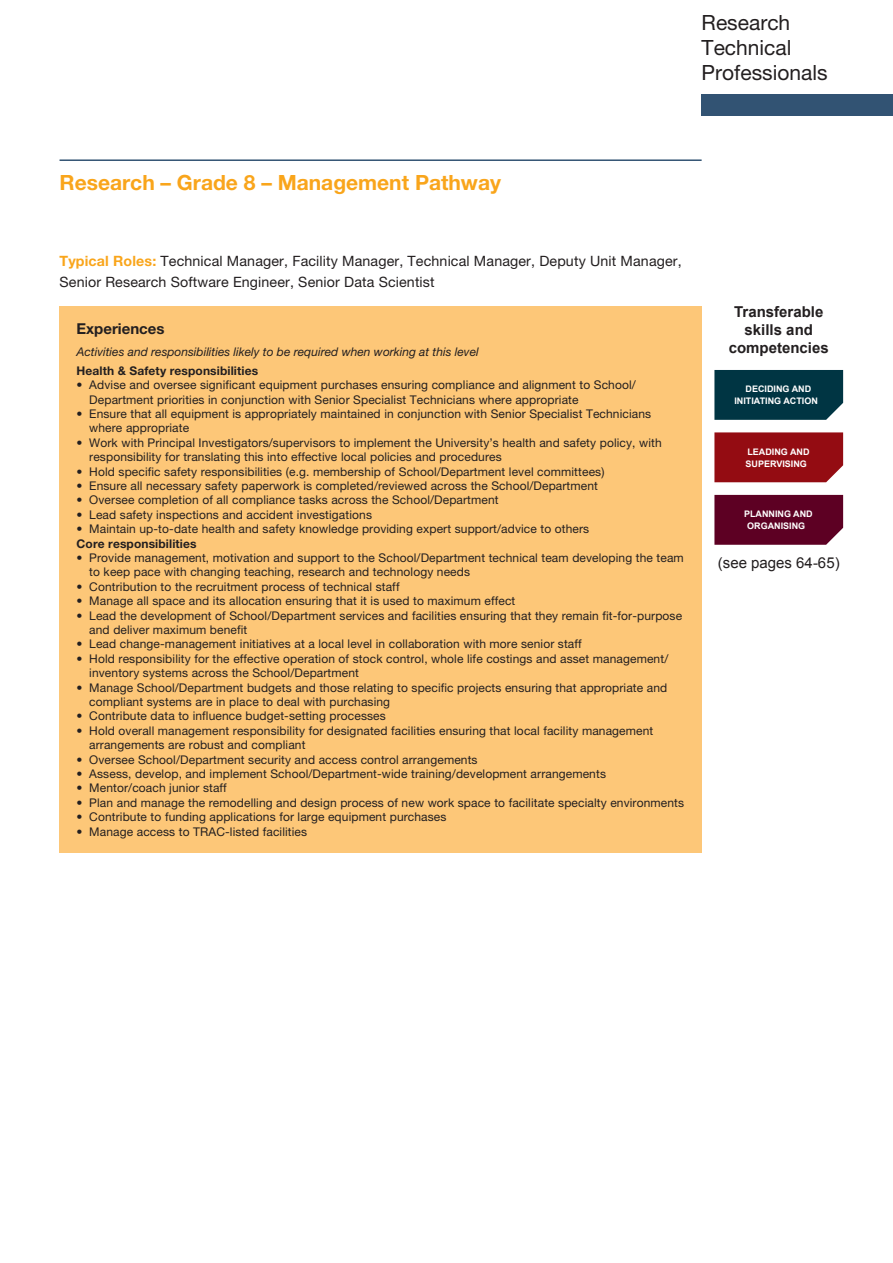
<style>
.page{position:relative;width:893px;height:1263px;background:#fff}
.page>*{position:absolute;margin:0;border:0;box-sizing:border-box;transform-origin:0 0}
.t1{font:700 21px "Helvetica Neue";color:#f9a51b}
.t2{font:21px/25.2px "Helvetica Neue";color:#231f20}
.t3{font:700 15px/18px "Arial";color:#231f20;text-align:center}
.t4{font:15px "Arial";color:#231f20}
.t5{font:700 15px "Helvetica Neue";color:#231f20}
.t6{font:14.25px/21px "Helvetica Neue";letter-spacing:.01em;color:#231f20}
.t7{font:12px/14.4px "Helvetica Neue";letter-spacing:.01em;color:#231f20}
.t8{font:12px "Helvetica Neue Italic 2";color:#231f20}
.t9{font:700 12px "Helvetica Neue";letter-spacing:.01em;color:#231f20}
.t10{font:700 9px/12px "Arial";color:#fff;text-align:center}
.s1{font-weight:700;color:#f9a51b}
</style>
<div class="page">
<div style="left:702px;top:95px;width:191px;height:21px;background:#325373"></div>
<hr style="left:60px;top:159px;width:642px;height:2px;background:#325373">
<div style="left:60px;top:306px;width:642px;height:547px;background:#fdc778"></div>
<div style="left:714px;top:370px;width:129px;height:50px;background:#003543"></div>
<div style="left:714px;top:432px;width:129px;height:50px;background:#940c12"></div>
<div style="left:714px;top:495px;width:129px;height:50px;background:#5d0023"></div>
<h1 class="t2" style="left:702px;top:9px;width:127px">Research<br>Technical<br>Professionals</h1>
<h1 class="t1" style="left:60px;top:169px;width:443px">Research – Grade 8 – Management Pathway</h1>
<p class="t6" style="left:60px;top:251px;width:624px"><span class="s1">Typical Roles:</span> Technical Manager, Facility Manager, Technical Manager, Deputy Unit Manager,<br>Senior Research Software Engineer, Senior Data Scientist</p>
<p class="t5" style="left:77px;top:319px;width:90px">Experiences</p>
<p class="t8" style="left:77px;top:345px;width:404px">Activities and responsibilities likely to be required when working at this level</p>
<p class="t9" style="left:77px;top:363px;width:183px">Health &amp; Safety responsibilities</p>
<p class="t7" style="left:89px;top:377px;width:548px;text-indent:-13px">• Advise and oversee significant equipment purchases ensuring compliance and alignment to School/<br>Department priorities in conjunction with Senior Specialist Technicians where appropriate</p>
<p class="t7" style="left:89px;top:406px;width:563px;text-indent:-13px">• Ensure that all equipment is appropriately maintained in conjunction with Senior Specialist Technicians where appropriate</p>
<p class="t7" style="left:89px;top:435px;width:574px;text-indent:-13px">• Work with Principal Investigators/supervisors to implement the University’s health and safety policy, with responsibility for translating this into effective local policies and procedures</p>
<p class="t7" style="left:77px;top:464px;width:529px">• Hold specific safety responsibilities (e.g. membership of School/Department level committees)</p>
<p class="t7" style="left:77px;top:478px;width:523px">• Ensure all necessary safety paperwork is completed/reviewed across the School/Department</p>
<p class="t7" style="left:77px;top:493px;width:424px">• Oversee completion of all compliance tasks across the School/Department</p>
<p class="t7" style="left:77px;top:507px;width:297px">• Lead safety inspections and accident investigations</p>
<p class="t7" style="left:77px;top:521px;width:514px">• Maintain up-to-date health and safety knowledge providing expert support/advice to others</p>
<p class="t9" style="left:77px;top:536px;width:122px">Core responsibilities</p>
<p class="t7" style="left:89px;top:550px;width:596px;text-indent:-13px">• Provide management, motivation and support to the School/Department technical team developing the team to keep pace with changing teaching, research and technology needs</p>
<p class="t7" style="left:77px;top:579px;width:324px">• Contribution to the recruitment process of technical staff</p>
<p class="t7" style="left:77px;top:593px;width:440px">• Manage all space and its allocation ensuring that it is used to maximum effect</p>
<p class="t7" style="left:89px;top:608px;width:594px;text-indent:-13px">• Lead the development of School/Department services and facilities ensuring that they remain fit-for-purpose and deliver maximum benefit</p>
<p class="t7" style="left:77px;top:637px;width:507px">• Lead change-management initiatives at a local level in collaboration with more senior staff</p>
<p class="t7" style="left:89px;top:651px;width:580px;text-indent:-13px">• Hold responsibility for the effective operation of stock control, whole life costings and asset management/ inventory systems across the School/Department</p>
<p class="t7" style="left:89px;top:680px;width:580px;text-indent:-13px">• Manage School/Department budgets and those relating to specific projects ensuring that appropriate and compliant systems are in place to deal with purchasing</p>
<p class="t7" style="left:77px;top:709px;width:311px">• Contribute data to influence budget-setting processes</p>
<p class="t7" style="left:89px;top:723px;width:565px;text-indent:-13px">• Hold overall management responsibility for designated facilities ensuring that local facility management arrangements are robust and compliant</p>
<p class="t7" style="left:77px;top:752px;width:403px">• Oversee School/Department security and access control arrangements</p>
<p class="t7" style="left:77px;top:766px;width:531px">• Assess, develop, and implement School/Department-wide training/development arrangements</p>
<p class="t7" style="left:77px;top:781px;width:152px">• Mentor/coach junior staff</p>
<p class="t7" style="left:77px;top:795px;width:609px">• Plan and manage the remodelling and design process of new work space to facilitate specialty environments</p>
<p class="t7" style="left:77px;top:809px;width:371px">• Contribute to funding applications for large equipment purchases</p>
<p class="t7" style="left:77px;top:824px;width:232px">• Manage access to TRAC-listed facilities</p>
<p class="t3" style="left:729px;top:303px;width:102px">Transferable skills and competencies</p>
<p class="t10" style="left:734px;top:383px;width:85px">DECIDING AND<br>INITIATING ACTION</p>
<p class="t10" style="left:745px;top:446px;width:66px;text-align:left">LEADING AND<br>SUPERVISING</p>
<p class="t10" style="left:744px;top:508px;width:70px">PLANNING AND<br>ORGANISING</p>
<p class="t4" style="left:718px;top:553px;width:123px">(see pages 64-65)</p>
</div>
